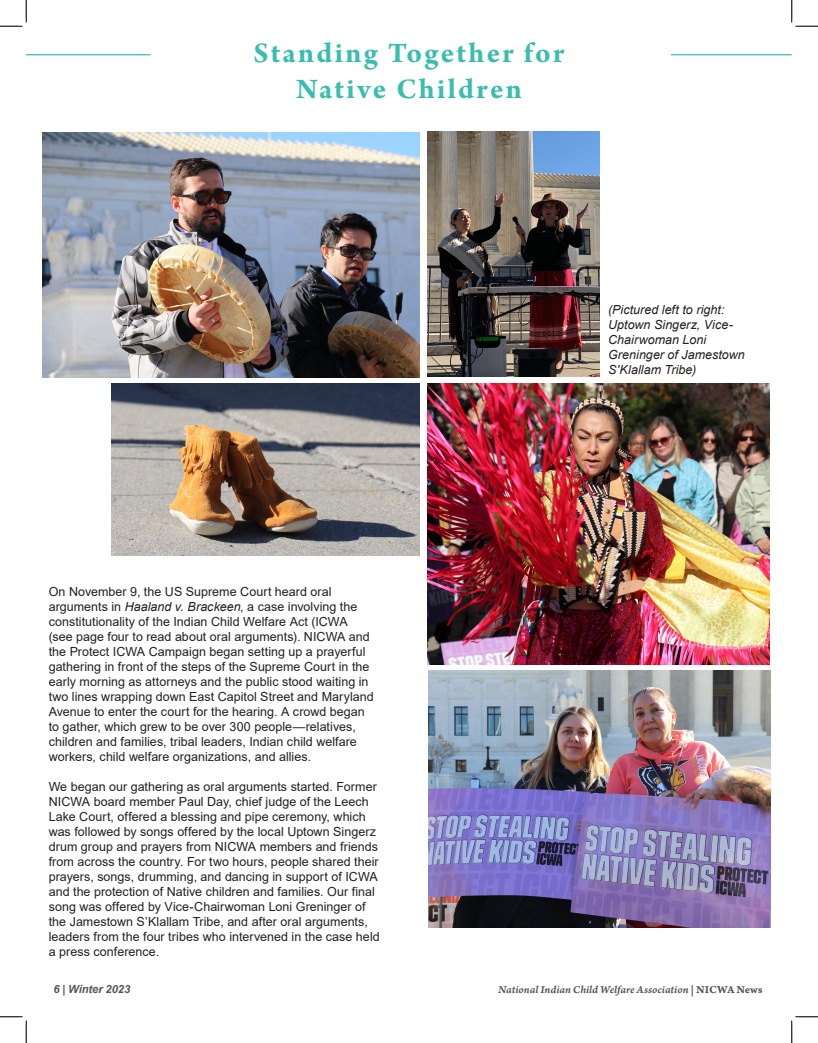
<style>
.page{position:relative;width:818px;height:1043px;background:#fff}
.page>*{position:absolute;margin:0;border:0;box-sizing:border-box;transform-origin:0 0}
.t1{font:700 30px/36px "Arno Pro";letter-spacing:.075em;color:#39beae;text-align:center}
.t2{font:12.5px/15px "Arial";letter-spacing:.005em;color:#231f20}
.t3{font:italic 12.5px/15px "Arial";letter-spacing:.005em;color:#231f20}
.Heading_1{font:11.25px "Arno Pro Smbd Italic Caption";letter-spacing:-.005em;color:#54575a}
.Heading_1-2{font:italic 700 11.25px "Arial";letter-spacing:-.01em;color:#54575a}
.s1{font-style:italic}
.s2{font-family:"Arno Pro Bold Caption"}
</style>
<div class="page">
<hr style="left:26px;top:54px;width:124px;height:1px;background:#39beae">
<hr style="left:671px;top:54px;width:120px;height:1px;background:#39beae">
<img style="left:428px;top:131px;width:171px;height:245px">
<img style="left:42px;top:133px;width:377px;height:245px">
<img style="left:428px;top:671px;width:342px;height:256px">
<img style="left:428px;top:383px;width:341px;height:281px">
<img style="left:111px;top:383px;width:308px;height:172px">
<svg style="left:0;top:0;width:27px;height:27px"></svg>
<svg style="left:0;top:1016px;width:27px;height:26px"></svg>
<svg style="left:791px;top:0;width:27px;height:27px"></svg>
<svg style="left:791px;top:1016px;width:27px;height:26px"></svg>
<p class="t1" style="left:253px;top:36px;width:312px">Standing Together for<br>Native Children</p>
<p class="t3" style="left:608px;top:302px;width:138px">(Pictured left to right:<br>Uptown Singerz, Vice-<br>Chairwoman Loni<br>Greninger of Jamestown<br>S'Klallam Tribe)</p>
<p class="t2" style="left:49px;top:583px;width:326px">On November 9, the US Supreme Court heard oral arguments in <span class="s1">Haaland v. Brackeen</span>, a case involving the constitutionality of the Indian Child Welfare Act (ICWA (see page four to read about oral arguments). NICWA and the Protect ICWA Campaign began setting up a prayerful gathering in front of the steps of the Supreme Court in the early morning as attorneys and the public stood waiting in two lines wrapping down East Capitol Street and Maryland Avenue to enter the court for the hearing. A crowd began to gather, which grew to be over 300 people—relatives, children and families, tribal leaders, Indian child welfare workers, child welfare organizations, and allies.</p>
<p class="t2" style="left:49px;top:778px;width:332px">We began our gathering as oral arguments started. Former NICWA board member Paul Day, chief judge of the Leech Lake Court, offered a blessing and pipe ceremony, which was followed by songs offered by the local Uptown Singerz drum group and prayers from NICWA members and friends from across the country. For two hours, people shared their prayers, songs, drumming, and dancing in support of ICWA and the protection of Native children and families. Our final song was offered by Vice-Chairwoman Loni Greninger of the Jamestown S’Klallam Tribe, and after oral arguments, leaders from the four tribes who intervened in the case held a press conference.</p>
<p class="Heading_1-2" style="left:53px;top:981px;width:78px">6 | Winter 2023</p>
<p class="Heading_1" style="left:498px;top:982px;width:266px">National Indian Child Welfare Association <span class="s2">| NICWA News</span></p>
</div>
